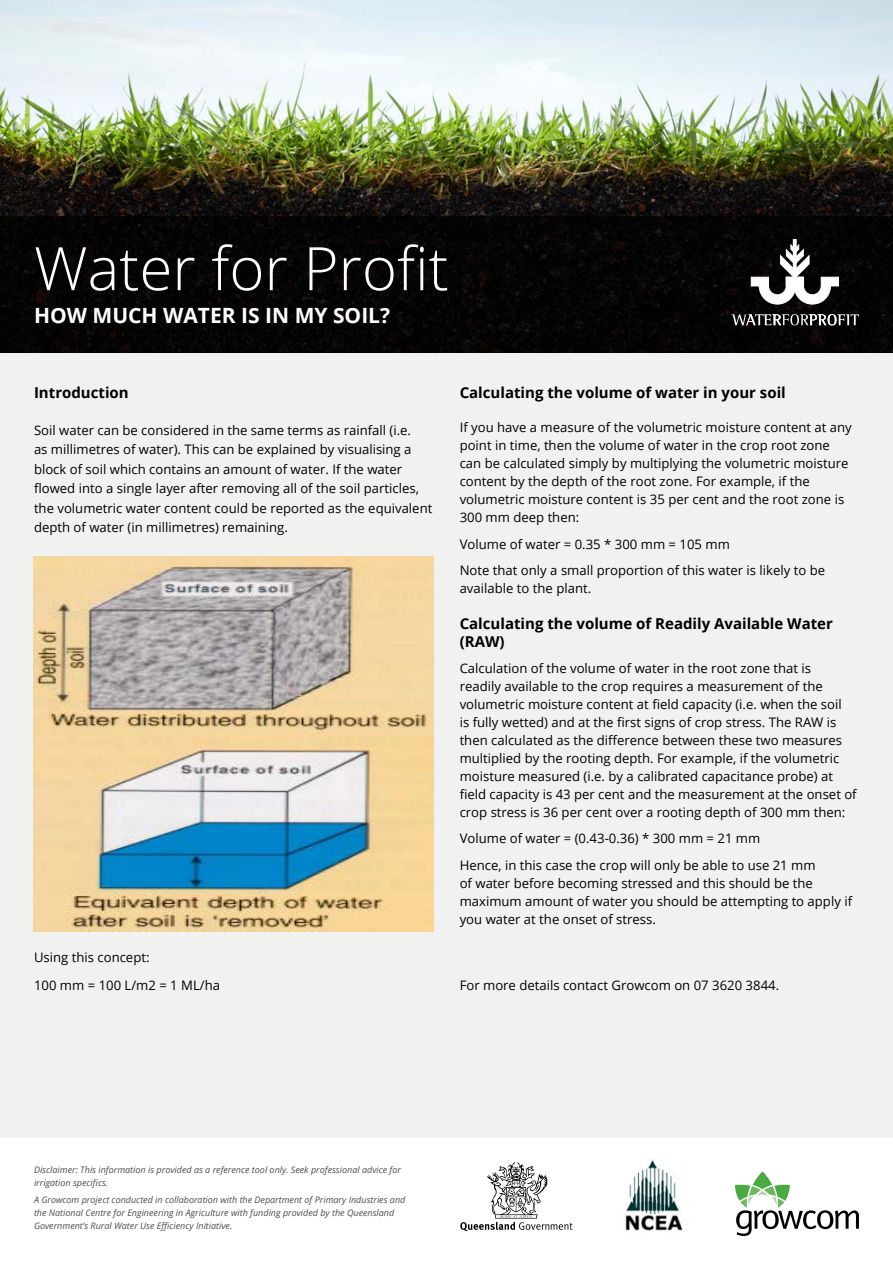
<style>
.page{position:relative;width:893px;height:1263px;background:#fff}
.page>*{position:absolute;margin:0;border:0;box-sizing:border-box;transform-origin:0 0}
.t1{font:300 60px "Open Sans";color:#fff}
.t2{font:700 21px "Open Sans";color:#fff}
.t3{font:700 15px/18px "Open Sans";color:#000}
.t4{font:13.2px/18px "Open Sans";color:#000}
.t5{font:italic 9px/13px "Open Sans";color:#4d4d4f}
</style>
<div class="page">
<img style="left:0;top:0;width:893px;height:217px">
<div style="left:0;top:217px;width:893px;height:136px;background:#050403"></div>
<div style="left:0;top:351px;width:893px;height:787px;background:#f1f1ef"></div>
<svg style="left:731px;top:314px;width:128px;height:11px"></svg>
<svg style="left:751px;top:244px;width:88px;height:60px"></svg>
<div style="left:793px;top:239px;width:3px;height:40px;border:1px solid #fff"></div>
<svg style="left:735px;top:1172px;width:124px;height:63px"></svg>
<img style="left:625px;top:1160px;width:58px;height:71px">
<svg style="left:460px;top:1162px;width:112px;height:69px"></svg>
<img style="left:34px;top:556px;width:400px;height:180px">
<img style="left:34px;top:736px;width:400px;height:195px">
<h1 class="t1" style="left:34px;top:227px;width:416px">Water for Profit</h1>
<h2 class="t2" style="left:34px;top:301px;width:358px">how much water is in my soil?</h2>
<p class="t3" style="left:34px;top:384px;width:96px">I ntroduction</p>
<p class="t4" style="left:34px;top:420px;width:400px;line-height:19.5px">Soil water can be considered in the same terms as rainfall (i.e.<br>as millimetres of water). This can be explained by visualising a block of soil which contains an amount of water. If the water flowed into a single layer after removing all of the soil particles, the volumetric water content could be reported as the equivalent depth of water (in millimetres) remaining.</p>
<p class="t4" style="left:34px;top:942px;width:188px;line-height:28px">Using this concept:<br>100 mm = 100 L/m2 = 1 ML/ha</p>
<p class="t3" style="left:460px;top:384px;width:328px">Calculating the volume of water in your soil</p>
<p class="t4" style="left:460px;top:418px;width:394px">If you have a measure of the volumetric moisture content at any point in time, then the volume of water in the crop root zone can be calculated simply by multiplying the volumetric moisture content by the depth of the root zone. For example, if the volumetric moisture content is 35 per cent and the root zone is 300 mm deep then:</p>
<p class="t4" style="left:460px;top:530px;width:367px;line-height:26.5px">Volume of water = 0.35 * 300 mm = 105 mm<br>Note that only a small proportion of this water is likely to be</p>
<p class="t4" style="left:460px;top:579px;width:133px">available to the plant.</p>
<p class="t3" style="left:460px;top:614px;width:375px">Calculating the volume of Readily Available Water (RAW</p>
<p class="t3" style="left:499px;top:632px;width:7px">)</p>
<p class="t4" style="left:460px;top:659px;width:399px">Calculation of the volume of water in the root zone that is<br>readily available to the crop requires a measurement of the volumetric moisture content at field capacity (i.e. when the soil<br>is fully wetted) and at the first signs of crop stress. The RAW is then calculated as the difference between these two measures multiplied by the rooting depth. For example, if the volumetric moisture measured (i.e. by a calibrated capacitance probe) at field capacity is 43 per cent and the measurement at the onset of crop stress is 36 per cent over a rooting depth of 300 mm then:</p>
<p class="t4" style="left:460px;top:825px;width:357px;line-height:26.5px">Volume of water = (0.43-0.36) * 300 mm = 21 mm<br>Hence, in this case the crop will only be able to use 21 mm</p>
<p class="t4" style="left:460px;top:874px;width:394px">of water before becoming stressed and this should be the maximum amount of water you should be attempting to apply if you water at the onset of stress.</p>
<p class="t4" style="left:460px;top:975px;width:321px">For more details contact Growcom on 07 3620 3844.</p>
<p class="t5" style="left:34px;top:1162px;width:369px">Disclaimer: This information is provided as a reference tool only. Seek professional advice for irrigation specifics.</p>
<p class="t5" style="left:34px;top:1193px;width:373px">A Growcom project conducted in collaboration with the Department of Primary Industries and the National Centre for Engineering in Agriculture with funding provided by the Queensland<br>Government’s Rural Water Use Efficiency Initiative.</p>
</div>
